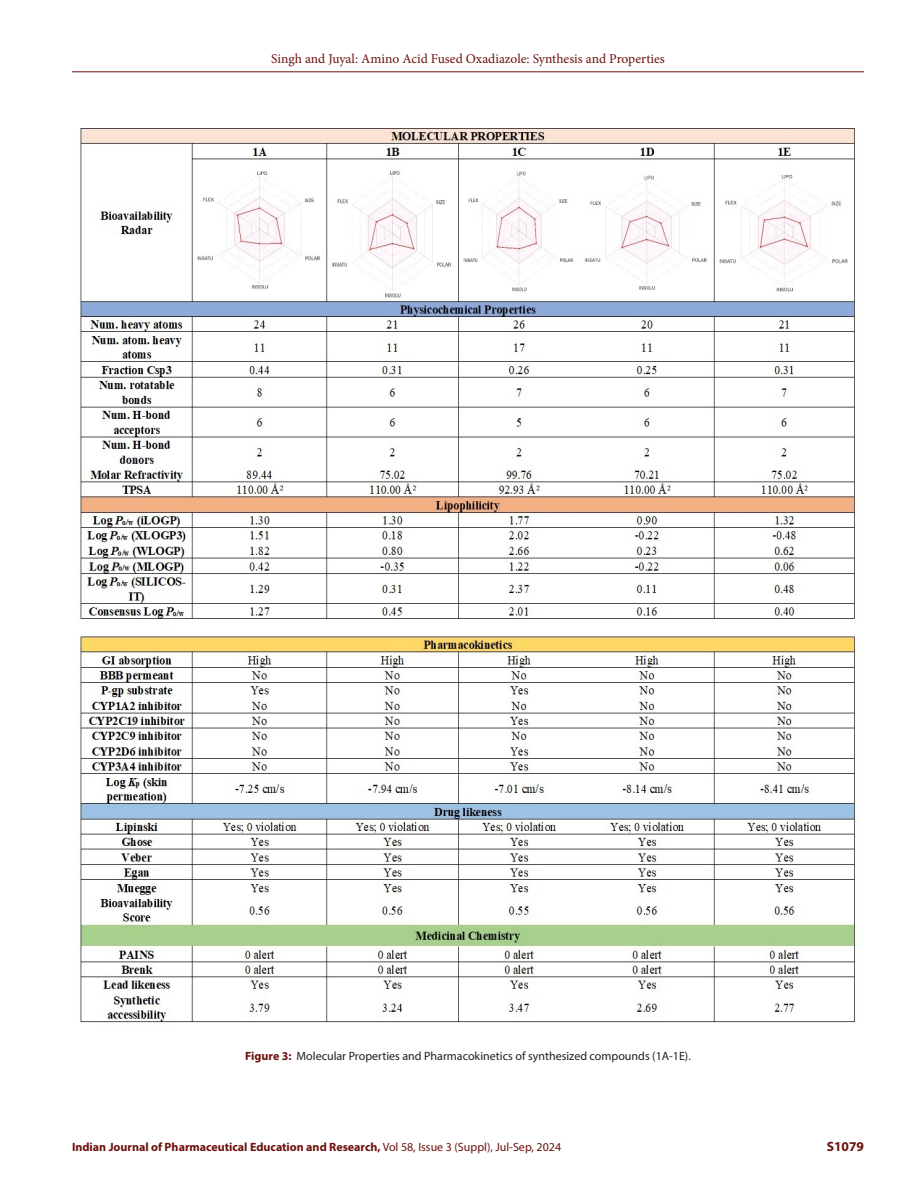
<style>
.page{position:relative;width:918px;height:1188px;background:#fff}
.page>*{position:absolute;margin:0;border:0;box-sizing:border-box;transform-origin:0 0}
.t1{font:13.5px "Minion Pro";color:#6c120e}
.t2{font:700 13.5px "Myriad Pro";color:#6c120e}
.t3{font:700 12px "Myriad Pro";color:#6c120e}
.FIG_Caption{font:12px "Myriad Pro";color:#231f20}
.s1{font-weight:700;color:#6c120e}
.s2{font-weight:400}
</style>
<div class="page">
<hr style="left:72px;top:72px;width:792px;height:1px;background:#6c120e">
<img style="left:79px;top:128px;width:777px;height:895px">
<p class="t1" style="left:271px;top:50px;width:395px">Singh and Juyal: Amino Acid Fused Oxadiazole: Synthesis and Properties</p>
<p class="FIG_Caption" style="left:245px;top:1048px;width:447px"><span class="s1">Figure 3:</span> Molecular Properties and Pharmacokinetics of synthesized compounds (1A-1E).</p>
<p class="t3" style="left:72px;top:1139px;width:491px">Indian Journal of Pharmaceutical Education and Research, <span class="s2">Vol 58, Issue 3 (Suppl), Jul-Sep, 2024</span></p>
<p class="t2" style="left:827px;top:1137px;width:39px">S1079</p>
</div>
